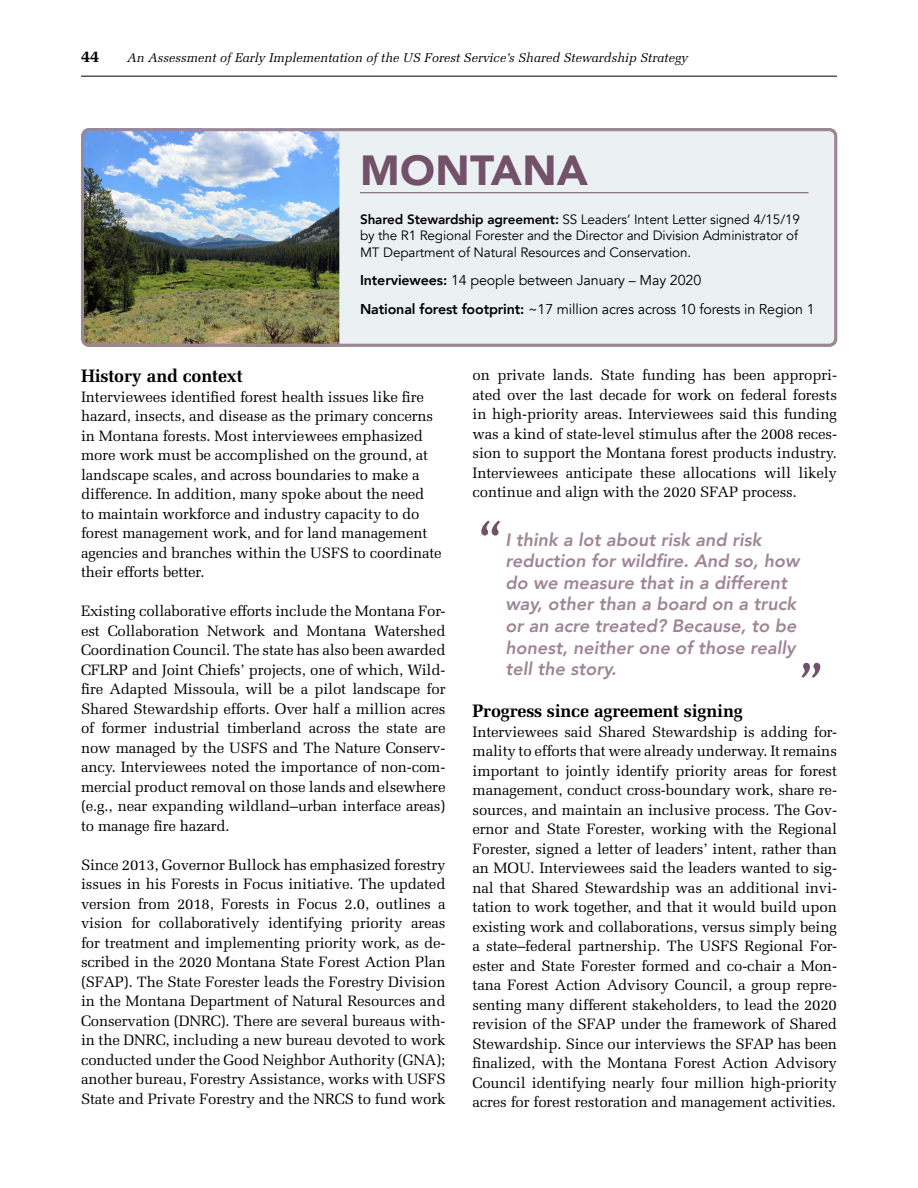
<style>
.page{position:relative;width:918px;height:1188px;background:#fff}
.page>*{position:absolute;margin:0;border:0;box-sizing:border-box;transform-origin:0 0}
.t1{font:60px "Kievit Pro";color:#73516a}
.t2{font:900 42px "Avenir";letter-spacing:.01em;color:#73516a}
.t3{font:italic 800 18px/21.6px "Avenir";color:#9f8696}
.t4{font:700 18px "Melior";letter-spacing:-.01em;color:#000}
.t5{font:700 16.5px "Melior";color:#000}
.t6{font:15px/19.5px "Melior";letter-spacing:-.01em;color:#000;text-align:justify}
.t7{font:14.25px/28.5px "Avenir";letter-spacing:-.01em;color:#000}
.t8{font:13.5px/16.5px "Avenir";letter-spacing:-.01em;color:#000}
.t9{font:italic 12.75px "Melior";color:#000}
.s1{font-weight:800}
</style>
<div class="page">
<hr style="left:81px;top:76px;width:756px;height:1px;background:#000">
<div style="left:82px;top:129px;width:754px;height:217px;background:#ebf1f2;border-radius:7px"></div>
<img style="left:85px;top:132px;width:254px;height:211px">
<div style="left:81px;top:128px;width:756px;height:219px;border:3px solid #9f8696;border-radius:7px"></div>
<hr style="left:360px;top:192px;width:448px;height:1px;background:#73516a">
<p class="t5" style="left:81px;top:47px;width:20px">44</p>
<p class="t9" style="left:127px;top:50px;width:563px">An Assessment of Early Implementation of the US Forest Service’s Shared Stewardship Strategy</p>
<h2 class="t2" style="left:360px;top:135px;width:230px">MONTANA</h2>
<p class="t8" style="left:360px;top:211px;width:442px"><span class="s1">Shared Stewardship agreement:</span> SS Leaders’ Intent Letter signed 4/15/19 by the R1 Regional Forester and the Director and Division Administrator of<br>MT Department of Natural Resources and Conservation.</p>
<p class="t7" style="left:360px;top:266px;width:456px"><span class="s1">Interviewees:</span> 14 people between January – May 2020<br><span class="s1">National forest footprint:</span> ~17 million acres across 10 forests in Region 1</p>
<p class="t4" style="left:81px;top:365px;width:163px">History and context</p>
<p class="t6" style="left:81px;top:387px;width:362px;text-align:left">Interviewees identified forest health issues like fire hazard, insects, and disease as the primary concerns in Montana forests. Most interviewees emphasized more work must be accomplished on the ground, at landscape scales, and across boundaries to make a difference. In addition, many spoke about the need<br>to maintain workforce and industry capacity to do forest management work, and for land management agencies and branches within the USFS to coordinate their efforts better.</p>
<p class="t6" style="left:81px;top:602px;width:366px">Existing collaborative efforts include the Montana For&shy;est Collaboration Network and Montana Watershed Coordination Council. The state has also been awarded CFLRP and Joint Chiefs’ projects, one of which, Wild&shy;fire Adapted Missoula, will be a pilot landscape for Shared Stewardship efforts. Over half a million acres of former industrial timberland across the state are now managed by the USFS and The Nature Conserv&shy;ancy. Interviewees noted the importance of non-com&shy;mercial product removal on those lands and elsewhere (e.g., near expanding wildland–urban interface areas) to manage fire hazard.</p>
<p class="t6" style="left:81px;top:855px;width:366px">Since 2013, Governor Bullock has emphasized forestry issues in his Forests in Focus initiative. The updated version from 2018, Forests in Focus 2.0, outlines a vision for collaboratively identifying priority areas for treatment and implementing priority work, as de&shy;scribed in the 2020 Montana State Forest Action Plan (SFAP). The State Forester leads the Forestry Division in the Montana Department of Natural Resources and Conservation (DNRC). There are several bureaus with&shy;in the DNRC, including a new bureau devoted to work conducted under the Good Neighbor Authority (GNA); another bureau, Forestry Assistance, works with USFS State and Private Forestry and the NRCS to fund work</p>
<p class="t6" style="left:472px;top:365px;width:366px">on private lands. State funding has been appropri&shy;ated over the last decade for work on federal forests in high-priority areas. Interviewees said this funding was a kind of state-level stimulus after the 2008 reces&shy;sion to support the Montana forest products industry.<br>Interviewees anticipate these allocations will likely continue and align with the 2020 SFAP process.</p>
<h1 class="t1" style="left:478px;top:506px;width:25px">“</h1>
<p class="t3" style="left:505px;top:529px;width:295px">I think a lot about risk and risk reduction for wildfire. And so, how do we measure that in a different way, other than a board on a truck or an acre treated? Because, to be honest, neither one of those really tell the story.</p>
<h1 class="t1" style="left:800px;top:647px;width:25px">”</h1>
<p class="t4" style="left:472px;top:700px;width:272px">Progress since agreement signing</p>
<p class="t6" style="left:472px;top:722px;width:366px">Interviewees said Shared Stewardship is adding for&shy;mality to efforts that were already underway. It remains important to jointly identify priority areas for forest management, conduct cross-boundary work, share re&shy;sources, and maintain an inclusive process. The Gov&shy;ernor and State Forester, working with the Regional Forester, signed a letter of leaders’ intent, rather than an MOU. Interviewees said the leaders wanted to sig&shy;nal that Shared Stewardship was an additional invi&shy;tation to work together, and that it would build upon existing work and collaborations, versus simply being a state–federal partnership. The USFS Regional For&shy;ester and State Forester formed and co-chair a Mon&shy;tana Forest Action Advisory Council, a group repre&shy;senting many different stakeholders, to lead the 2020 revision of the SFAP under the framework of Shared Stewardship. Since our interviews the SFAP has been finalized, with the Montana Forest Action Advisory Council identifying nearly four million high-priority acres for forest restoration and management activities.</p>
</div>
